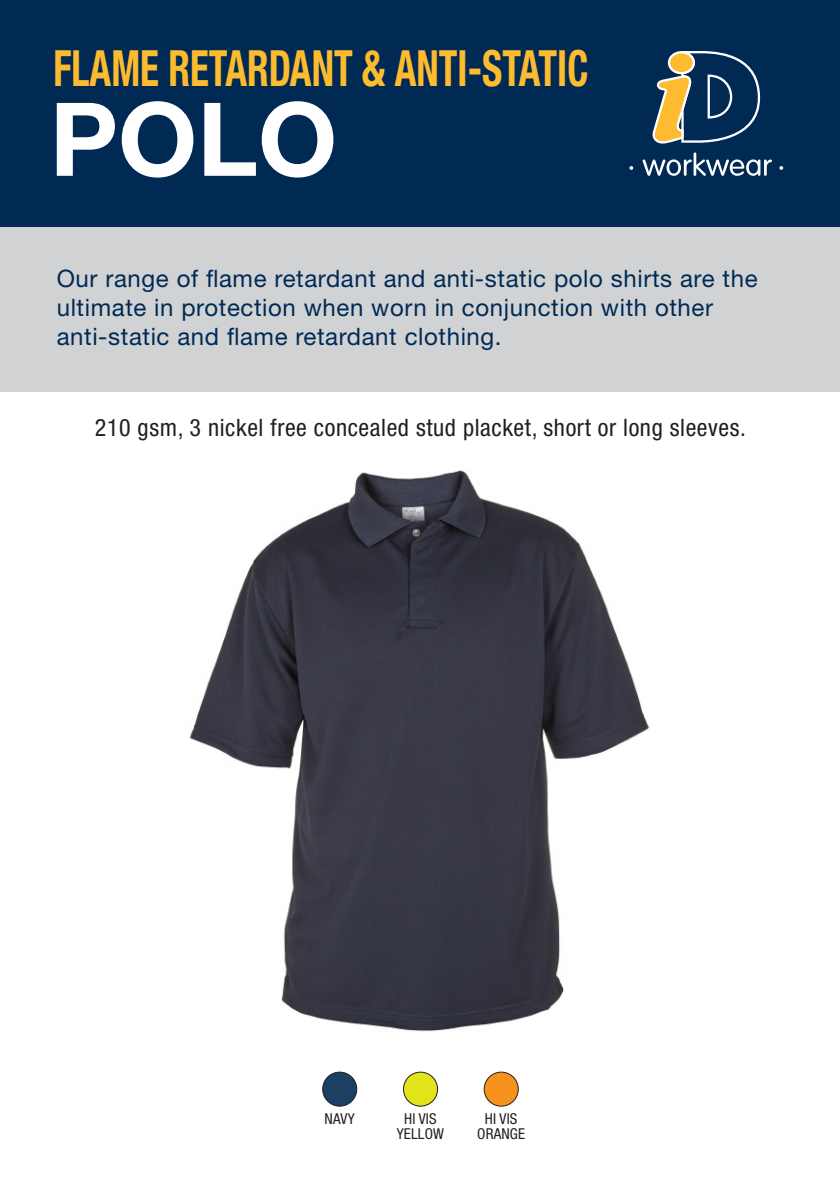
<style>
.page{position:relative;width:840px;height:1191px;background:#fff}
.page>*{position:absolute;margin:0;border:0;box-sizing:border-box;transform-origin:0 0}
.t1{font:700 102px "Helvetica Neue";color:#fff}
.t2{font:700 condensed 50px "Helvetica Neue";color:#fdbb30;scale:.78 1}
.t3{font:24px/28.8px "Helvetica Neue";letter-spacing:.025em;color:#002a54}
.t4{font:condensed 24px "Helvetica Neue";letter-spacing:.025em;color:#231f20}
.t5{font:condensed 15px/15px "Helvetica Neue";letter-spacing:.01em;color:#231f20;text-align:center}
</style>
<div class="page">
<img style="left:190px;top:470px;width:459px;height:562px">
<div style="left:0;top:0;width:839px;height:227px;background:#002a54"></div>
<svg style="left:652px;top:51px;width:107px;height:93px"></svg>
<svg style="left:629px;top:166px;width:4px;height:4px"></svg>
<svg style="left:642px;top:152px;width:129px;height:24px"></svg>
<div style="left:0;top:227px;width:839px;height:164px;background:#d1d2d4"></div>
<div style="left:322px;top:1072px;width:34px;height:34px;background:#1b4064;border-radius:50%"></div>
<div style="left:322px;top:1071px;width:35px;height:35px;border:1px solid #231f20;border-radius:50%"></div>
<div style="left:403px;top:1072px;width:34px;height:34px;background:#e2e318;border-radius:50%"></div>
<div style="left:403px;top:1071px;width:35px;height:35px;border:1px solid #231f20;border-radius:50%"></div>
<div style="left:484px;top:1072px;width:34px;height:34px;background:#f7931d;border-radius:50%"></div>
<div style="left:483px;top:1071px;width:35px;height:35px;border:1px solid #231f20;border-radius:50%"></div>
<h2 class="t2" style="left:53px;top:38px;width:686px">FLAME RETARDANT &amp; ANTI-STATIC</h2>
<h1 class="t1" style="left:50px;top:76px;width:289px">POLO</h1>
<p class="t3" style="left:57px;top:264px;width:702px">Our range of flame retardant and anti-static polo shirts are the ultimate in protection when worn in conjunction with other anti-static and flame retardant clothing.</p>
<p class="t4" style="left:95px;top:414px;width:652px">210 gsm, 3 nickel free concealed stud placket, short or long sleeves.</p>
<p class="t5" style="left:324px;top:1110px;width:31px">NAVY</p>
<p class="t5" style="left:396px;top:1110px;width:49px">HI VIS<br>YELLOW</p>
<p class="t5" style="left:477px;top:1110px;width:49px">HI VIS<br>ORANGE</p>
</div>
